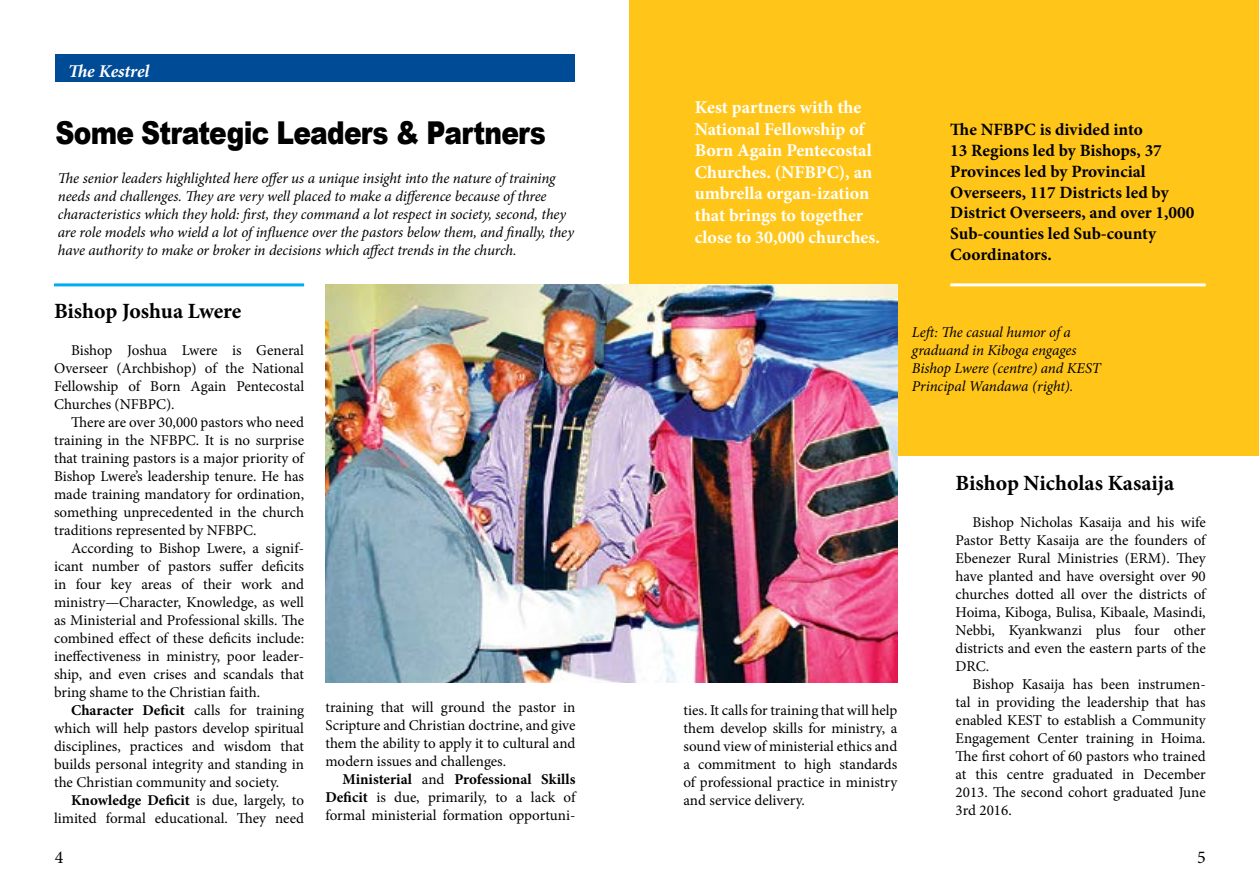
<style>
.page{position:relative;width:1259px;height:893px;background:#fff}
.page>*{position:absolute;margin:0;border:0;box-sizing:border-box;transform-origin:0 0}
.t1{font:900 31.5px "Arial";letter-spacing:-.03em;color:#000;scale:.84 1}
.t2{font:700 21.75px "Minion Pro";letter-spacing:-.005em;color:#000}
.t3{font:700 18px/21.6px "Minion Pro";color:#fff}
.t4{font:italic 700 18px "Minion Pro";letter-spacing:-.005em;color:#fff}
.t5{font:18px "Minion Pro";color:#000}
.t6{font:700 17.25px/20.7px "Minion Pro";color:#000}
.t7{font:15px/18px "Minion Pro";color:#000;text-align:justify}
.t8{font:italic 15px/18px "Minion Pro";letter-spacing:-.005em;color:#000}
.s1{font-weight:700}
</style>
<div class="page">
<div style="left:55px;top:55px;width:520px;height:27px;background:#004b96"></div>
<div style="left:629px;top:0;width:630px;height:455px;background:#ffc619"></div>
<hr style="left:54px;top:283px;width:250px;height:3px;background:#00aeef">
<hr style="left:950px;top:283px;width:255px;height:3px;background:#fff">
<img style="left:325px;top:285px;width:572px;height:397px">
<p class="t4" style="left:68px;top:59px;width:83px">The Kestrel</p>
<h1 class="t1" style="left:56px;top:110px;width:585px">Some Strategic Leaders &amp; Partners</h1>
<p class="t8" style="left:58px;top:169px;width:517px">The senior leaders highlighted here offer us a unique insight into the nature of training needs and challenges. They are very well placed to make a difference because of three characteristics which they hold: first, they command a lot respect in society, second, they are role models who wield a lot of influence over the pastors below them, and finally, they have authority to make or broker in decisions which affect trends in the church.</p>
<h2 class="t2" style="left:54px;top:295px;width:189px">Bishop Joshua Lwere</h2>
<p class="t7" style="left:54px;top:341px;width:252px;text-indent:17px">Bishop Joshua Lwere is General Overseer (Archbishop) of the National Fellowship of Born Again Pentecostal Churches (NFBPC).</p>
<p class="t7" style="left:54px;top:413px;width:252px;text-indent:17px">There are over 30,000 pastors who need training in the NFBPC. It is no surprise that training pastors is a major priority of Bishop Lwere’s leadership tenure. He has made training mandatory for ordination, something unprecedented in the church traditions represented by NFBPC.</p>
<p class="t7" style="left:54px;top:539px;width:252px;text-indent:17px">According to Bishop Lwere, a signif&shy;icant number of pastors suffer deficits in four key areas of their work and ministry—Character, Knowledge, as well as Ministerial and Professional skills. The combined effect of these deficits include: ineffectiveness in ministry, poor leader&shy;ship, and even crises and scandals that bring shame to the Christian faith.</p>
<p class="t7" style="left:54px;top:701px;width:252px;text-indent:17px"><span class="s1">Character Deficit</span> calls for training which will help pastors develop spiritual disciplines, practices and wisdom that builds personal integrity and standing in the Christian community and society.</p>
<p class="t7" style="left:54px;top:791px;width:252px;text-align:right"><span class="s1">Knowledge Deficit</span> is due, largely, to limited formal educational. They need</p>
<p class="t7" style="left:325px;top:699px;width:252px">training that will ground the pastor in Scripture and Christian doctrine, and give them the ability to apply it to cultural and modern issues and challenges.</p>
<p class="t7" style="left:325px;top:771px;width:252px;text-indent:17px"><span class="s1">Ministerial</span> and <span class="s1">Professional Skills Deficit</span> is due, primarily, to a lack of formal ministerial formation opportuni-</p>
<p class="t3" style="left:695px;top:96px;width:187px">Kest partners with the<br>National Fellowship of<br>Born Again Pentecostal<br>Churches. (NFBPC), an umbrella organ-ization that brings to together close to 30,000 churches.</p>
<p class="t6" style="left:950px;top:119px;width:246px">The NFBPC is divided into<br>13 Regions led by Bishops, 37<br>Provinces led by Provincial<br>Overseers, 117 Districts led by<br>District Overseers, and over 1,000<br>Sub-counties led Sub-county<br>Coordinators.</p>
<p class="t8" style="left:912px;top:323px;width:190px">Left: The casual humor of a graduand in Kiboga engages<br>Bishop Lwere (centre) and KEST<br>Principal Wandawa (right).</p>
<p class="t7" style="left:683px;top:701px;width:215px">ties. It calls for training that will help them develop skills for ministry, a sound view of ministerial ethics and a commitment to high standards of professional practice in ministry and service delivery.</p>
<h2 class="t2" style="left:955px;top:468px;width:220px">Bishop Nicholas Kasaija</h2>
<p class="t7" style="left:955px;top:513px;width:252px;text-indent:17px">Bishop Nicholas Kasaija and his wife Pastor Betty Kasaija are the founders of Ebenezer Rural Ministries (ERM). They have planted and have oversight over 90 churches dotted all over the districts of Hoima, Kiboga, Bulisa, Kibaale, Masindi, Nebbi, Kyankwanzi plus four other districts and even the eastern parts of the DRC.</p>
<p class="t7" style="left:955px;top:675px;width:252px;text-indent:17px">Bishop Kasaija has been instrumen&shy;tal in providing the leadership that has enabled KEST to establish a Community Engagement Center training in Hoima.<br>The first cohort of 60 pastors who trained at this centre graduated in December 2013. The second cohort graduated June 3rd 2016.</p>
<p class="t5" style="left:55px;top:845px;width:10px">4</p>
<p class="t5" style="left:1197px;top:845px;width:10px">5</p>
</div>
